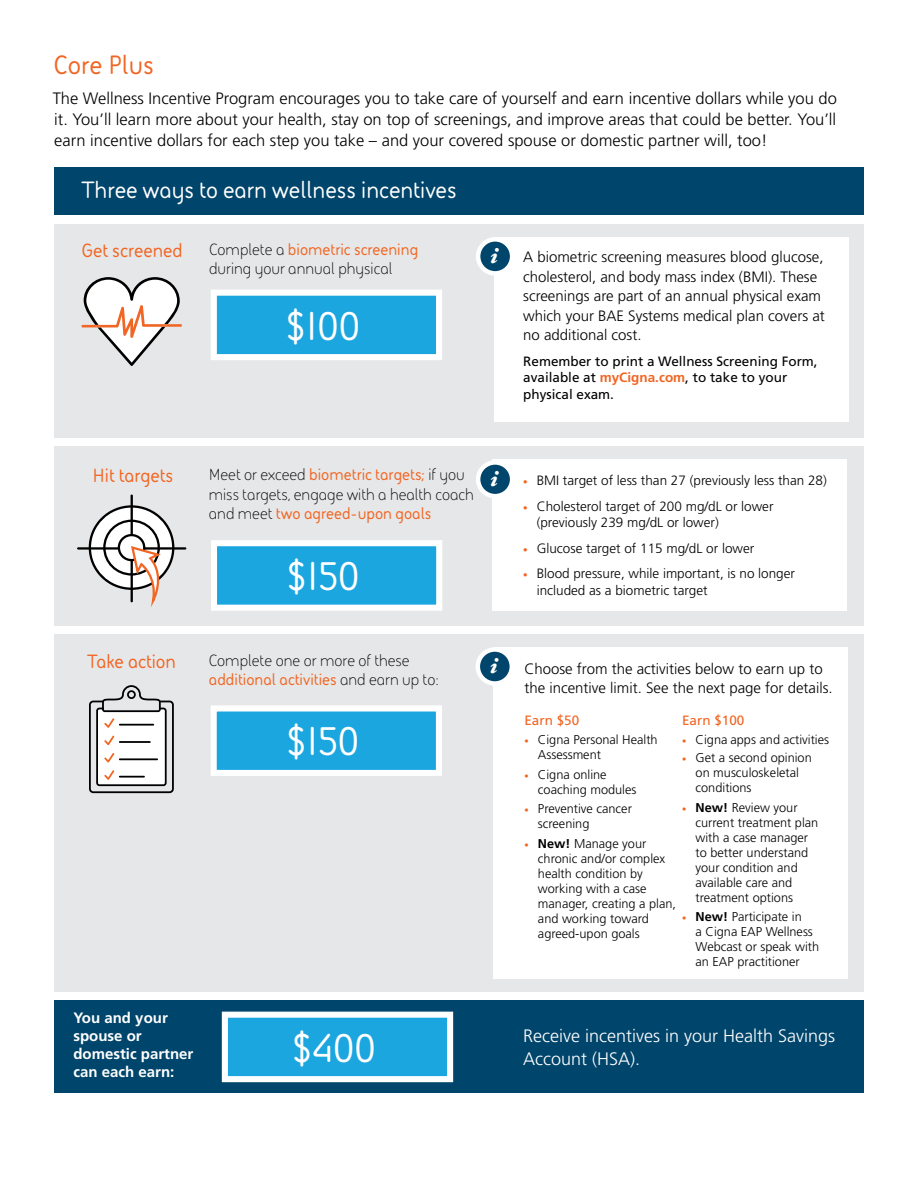
<style>
.page{position:relative;width:918px;height:1188px;background:#fff}
.page>*{position:absolute;margin:0;border:0;box-sizing:border-box;transform-origin:0 0}
.t1{font:700 40.65px "BAE Systems";color:#fff}
.t2{font:700 27px "BAE Systems";color:#f26522}
.t3{font:700 24px "BAE Systems";color:#fff}
.t4{font:italic 900 21px "Hoefler Text";color:#fff}
.orange_h3{font:700 19.5px "BAE Systems";color:#f26522}
.t5{font:300 18px "Frutiger LT Std";color:#fff}
.t6{font:300 16.5px/21px "Frutiger LT Std";color:#000;text-align:justify}
.t7{font:16.5px/19.5px "BAE Systems";color:#000}
.t8{font:300 15px/19.5px "Frutiger LT Std";color:#000}
.t9{font:700 15px/18px "Frutiger LT Std";color:#fff}
.t10{font:300 13.5px/16.5px "Frutiger LT Std";color:#000}
.t11{font:13.5px/16.5px "Frutiger LT Std";color:#000}
.t12{font:13.5px "Frutiger LT Std";color:#f26522}
.t13{font:300 12.75px/15px "Frutiger LT Std";color:#000}
.s1{font-weight:700;color:#f26522}
.s2{font-family:"BAE Systems";font-weight:700;color:#f26522}
.s3{font-weight:700}
</style>
<div class="page">
<div style="left:54px;top:167px;width:810px;height:47px;background:#00456b"></div>
<div style="left:54px;top:1001px;width:810px;height:92px;background:#00456b"></div>
<svg style="left:221px;top:1011px;width:233px;height:72px;background:#4bb6e2"></svg>
<div style="left:54px;top:224px;width:810px;height:213px;background:#e6e7e8"></div>
<svg style="left:82px;top:277px;width:100px;height:89px"></svg>
<div style="left:494px;top:238px;width:355px;height:184px;background:#fff"></div>
<svg style="left:478px;top:239px;width:34px;height:34px"></svg>
<div style="left:476px;top:237px;width:38px;height:39px;border:4px solid #fff;border-radius:50%"></div>
<svg style="left:211px;top:290px;width:231px;height:70px;background:#4bb8e5"></svg>
<div style="left:54px;top:635px;width:810px;height:357px;background:#e6e7e8"></div>
<svg style="left:211px;top:705px;width:231px;height:71px;background:#4db9e5"></svg>
<svg style="left:89px;top:685px;width:85px;height:108px"></svg>
<div style="left:494px;top:647px;width:354px;height:331px;background:#fff"></div>
<svg style="left:478px;top:649px;width:34px;height:35px"></svg>
<div style="left:476px;top:647px;width:38px;height:39px;border:4px solid #fff;border-radius:50%"></div>
<div style="left:54px;top:446px;width:810px;height:180px;background:#e6e7e8"></div>
<svg style="left:211px;top:540px;width:231px;height:71px;background:#4db9e5"></svg>
<hr style="left:131px;top:495px;width:2px;height:107px;background:#000">
<hr style="left:77px;top:547px;width:109px;height:3px;background:#000">
<svg style="left:89px;top:505px;width:85px;height:102px"></svg>
<div style="left:492px;top:460px;width:355px;height:151px;background:#fff"></div>
<svg style="left:478px;top:462px;width:34px;height:34px"></svg>
<div style="left:476px;top:460px;width:38px;height:38px;border:4px solid #fff;border-radius:50%"></div>
<h2 class="t2" style="left:54px;top:46px;width:102px">Core Plus</h2>
<h2 class="t6" style="left:53px;top:88px;width:786px">The Wellness Incentive Program encourages you to take care of yourself and earn incentive dollars while you do it. You’ll learn more about your health, stay on top of screenings, and improve areas that could be better. You’ll earn incentive dollars for each step you take – and your covered spouse or domestic partner will, too!</h2>
<p class="t3" style="left:82px;top:173px;width:377px">Three ways to earn wellness incentives</p>
<p class="orange_h3" style="left:81px;top:237px;width:103px">Get screened</p>
<p class="t7" style="left:209px;top:239px;width:211px">Complete a <span class="s1">biometric screening </span>during your annual physical</p>
<p class="t1" style="left:285px;top:298px;width:77px">$100</p>
<p class="t4" style="left:490px;top:244px;width:9px">i</p>
<p class="t8" style="left:523px;top:248px;width:303px">A biometric screening measures blood glucose, cholesterol, and body mass index (BMI). These screenings are part of an annual physical exam which your BAE Systems medical plan covers at no additional cost.</p>
<p class="t11" style="left:523px;top:353px;width:296px">Remember to print a Wellness Screening Form, available at <span class="s1">myCigna.com</span>, to take to your physical exam.</p>
<p class="t7" style="left:209px;top:465px;width:257px">Meet or exceed <span class="s1">biometric targets;</span> if you</p>
<p class="t4" style="left:490px;top:467px;width:9px">i</p>
<p class="t7" style="left:209px;top:484px;width:267px">miss targets, engage with a health coach and meet <span class="s1">two agreed-upon goals</span></p>
<p class="orange_h3" style="left:92px;top:462px;width:83px">Hit targets</p>
<p class="t10" style="left:523px;top:473px;width:305px"><span class="s2">•</span> BMI target of less than 27 (previously less than 28)</p>
<p class="t10" style="left:537px;top:498px;width:238px;text-indent:-14px"><span class="s2">•</span> Cholesterol target of 200 mg/dL or lower (previously 239 mg/dL or lower)</p>
<p class="t10" style="left:523px;top:540px;width:233px"><span class="s2">•</span> Glucose target of 115 mg/dL or lower</p>
<p class="t10" style="left:537px;top:566px;width:260px;text-indent:-14px"><span class="s2">•</span> Blood pressure, while important, is no longer included as a biometric target</p>
<p class="t1" style="left:286px;top:549px;width:75px">$150</p>
<p class="orange_h3" style="left:87px;top:648px;width:90px">Take action</p>
<p class="t7" style="left:209px;top:650px;width:231px">Complete one or more of these <span class="s1">additional activities</span> and earn up to:</p>
<p class="t1" style="left:286px;top:714px;width:75px">$150</p>
<p class="t9" style="left:73px;top:1009px;width:122px">You and your spouse or domestic partner can each earn:</p>
<p class="t1" style="left:292px;top:1020px;width:86px">$400</p>
<p class="t4" style="left:490px;top:654px;width:9px">i</p>
<p class="t8" style="left:524px;top:659px;width:310px">Choose from the activities below to earn up to the incentive limit. See the next page for details.</p>
<p class="t12" style="left:682px;top:712px;width:64px">Earn $100</p>
<p class="t12" style="left:524px;top:712px;width:56px">Earn $50</p>
<p class="t13" style="left:538px;top:733px;width:121px;text-indent:-14px"><span class="s2">•</span> Cigna Personal Health<br>Assessment</p>
<p class="t13" style="left:538px;top:767px;width:100px;text-indent:-14px"><span class="s2">•</span> Cigna online coaching modules</p>
<p class="t13" style="left:538px;top:802px;width:95px;text-indent:-14px"><span class="s2">•</span> Preventive cancer screening</p>
<p class="t13" style="left:538px;top:836px;width:140px;text-indent:-14px"><span class="s2">•</span> <span class="s3">New!</span> Manage your chronic and/or complex health condition by working with a case manager, creating a plan, and working toward agreed-upon goals</p>
<p class="t13" style="left:682px;top:733px;width:149px"><span class="s2">•</span> Cigna apps and activities</p>
<p class="t13" style="left:696px;top:751px;width:118px;text-indent:-14px"><span class="s2">•</span> Get a second opinion on musculoskeletal conditions</p>
<p class="t13" style="left:696px;top:800px;width:124px;text-indent:-14px"><span class="s2">•</span> <span class="s3">New!</span> Review your current treatment plan with a case manager to better understand your condition and available care and treatment options</p>
<p class="t13" style="left:696px;top:910px;width:125px;text-indent:-14px"><span class="s2">•</span> <span class="s3">New!</span> Participate in<br>a Cigna EAP Wellness<br>Webcast or speak with an EAP practitioner</p>
<p class="t5" style="left:523px;top:1026px;width:314px">Receive incentives in your Health Savings</p>
<p class="t5" style="left:523px;top:1049px;width:119px">Account (HSA).</p>
</div>
